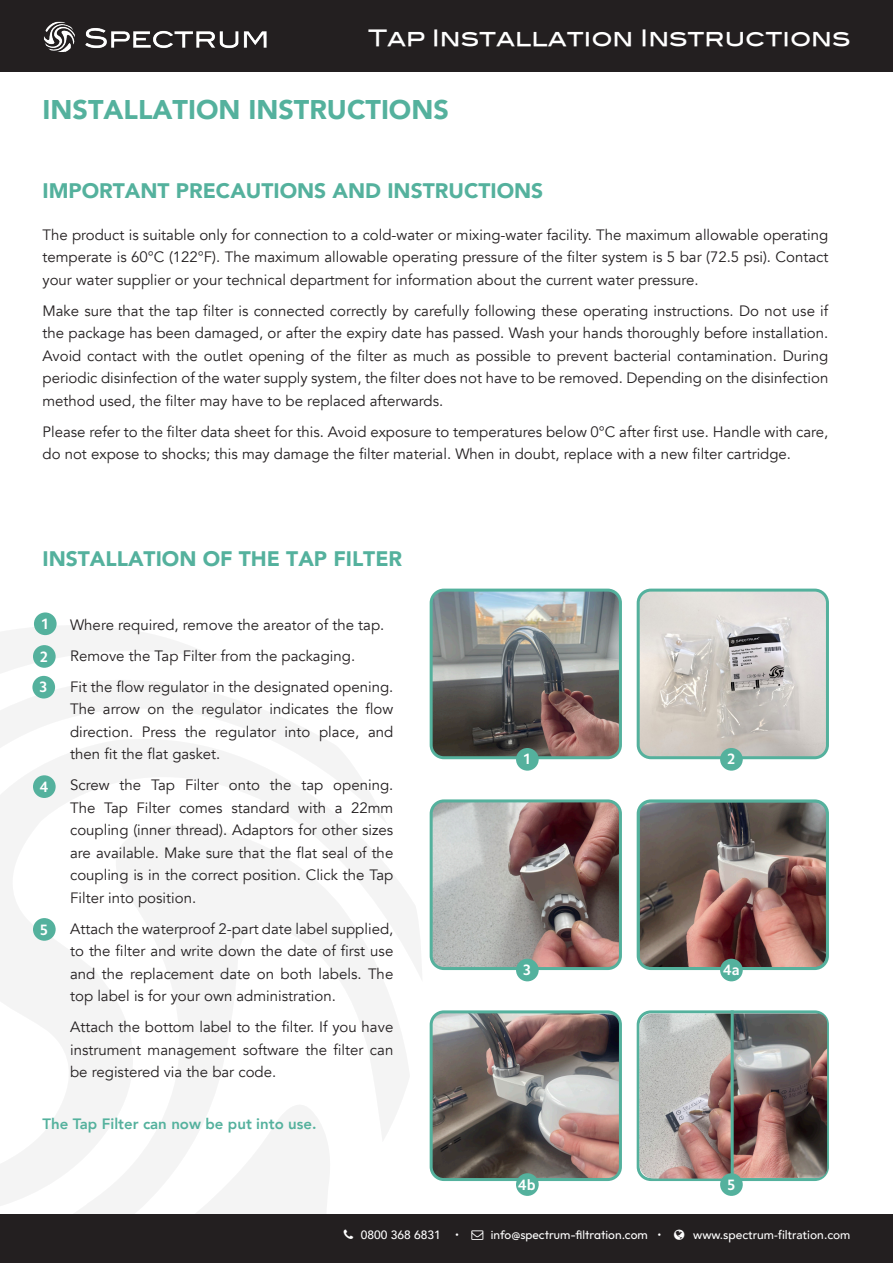
<style>
.page{position:relative;width:893px;height:1263px;background:#fff}
.page>*{position:absolute;margin:0;border:0;box-sizing:border-box;transform-origin:0 0}
.t1{font:900 27px "Avenir";color:#54b19d}
.t2{font:22.5px "Blair Md ITCTT Medium";color:#fff}
.t3{font:900 21px "Avenir";color:#54b19d}
.t4{font:700 15.15px "Camphor Std";color:#fff}
.t5{font:15px/22.5px "Avenir";color:#231f20;text-align:justify}
.t6{font:800 15px "Avenir";color:#54b19d}
.t7{font:500 12px "Avenir";color:#fff}
.t8{font:100 12px "Outfit";color:#fff}
.s1{font-family:"Outfit";font-weight:100}
</style>
<div class="page">
<svg style="left:0;top:626px;width:221px;height:47px"></svg>
<svg style="left:0;top:675px;width:292px;height:48px;fill:#f4f4f4"></svg>
<svg style="left:0;top:723px;width:422px;height:256px"></svg>
<svg style="left:0;top:820px;width:410px;height:319px"></svg>
<svg style="left:0;top:1089px;width:337px;height:125px;fill:#f5f5f5"></svg>
<div style="left:0;top:1214px;width:893px;height:49px;background:#231f20"></div>
<div style="left:34px;top:612px;width:23px;height:23px;background:#54b19d;border-radius:50%"></div>
<div style="left:33px;top:645px;width:23px;height:23px;background:#54b19d;border-radius:50%"></div>
<div style="left:32px;top:676px;width:23px;height:22px;background:#54b19d;border-radius:50%"></div>
<div style="left:33px;top:775px;width:23px;height:23px;background:#54b19d;border-radius:50%"></div>
<div style="left:33px;top:918px;width:23px;height:23px;background:#54b19d;border-radius:50%"></div>
<img style="left:431px;top:590px;width:187px;height:168px">
<div style="left:430px;top:589px;width:192px;height:170px;border:3px solid #54b19d;border-radius:13px"></div>
<img style="left:638px;top:590px;width:187px;height:168px">
<div style="left:637px;top:589px;width:192px;height:170px;border:3px solid #54b19d;border-radius:13px"></div>
<img style="left:431px;top:803px;width:187px;height:163px">
<div style="left:430px;top:799px;width:192px;height:171px;border:3px solid #54b19d;border-radius:13px"></div>
<img style="left:638px;top:803px;width:187px;height:163px">
<div style="left:637px;top:799px;width:192px;height:171px;border:3px solid #54b19d;border-radius:13px"></div>
<img style="left:431px;top:1014px;width:187px;height:163px">
<div style="left:430px;top:1010px;width:192px;height:171px;border:3px solid #54b19d;border-radius:13px"></div>
<div style="left:637px;top:1010px;width:192px;height:171px;border:3px solid #54b19d;border-radius:13px"></div>
<div style="left:516px;top:748px;width:23px;height:23px;background:#54b19d;border-radius:50%"></div>
<div style="left:720px;top:748px;width:23px;height:23px;background:#54b19d;border-radius:50%"></div>
<div style="left:516px;top:959px;width:23px;height:22px;background:#54b19d;border-radius:50%"></div>
<div style="left:720px;top:959px;width:23px;height:22px;background:#54b19d;border-radius:50%"></div>
<div style="left:516px;top:1173px;width:23px;height:23px;background:#54b19d;border-radius:50%"></div>
<img style="left:639px;top:1013px;width:188px;height:165px">
<hr style="left:731px;top:1010px;width:3px;height:171px;background:#54b19d">
<div style="left:720px;top:1173px;width:23px;height:23px;background:#54b19d;border-radius:50%"></div>
<div style="left:0;top:0;width:893px;height:71px;background:#231f20"></div>
<img style="left:44px;top:21px;width:223px;height:30px">
<p class="t2" style="left:368px;top:20px;width:484px">Tap Installation Instructions</p>
<p class="t1" style="left:43px;top:86px;width:408px">INSTALLATION INSTRUCTIONS</p>
<p class="t3" style="left:43px;top:172px;width:502px">IMPORTANT PRECAUTIONS AND INSTRUCTIONS</p>
<p class="t5" style="left:43px;top:224px;width:787px">The product is suitable only for connection to a cold-water or mixing-water facility. The maximum allowable operating temperate is 60°C (122°F). The maximum allowable operating pressure of the filter system is 5 bar (72.5 psi). Contact your water supplier or your technical department for information about the current water pressure.</p>
<p class="t5" style="left:43px;top:300px;width:787px">Make sure that the tap filter is connected correctly by carefully following these operating instructions. Do not use if the package has been damaged, or after the expiry date has passed. Wash your hands thoroughly before installation.<br>Avoid contact with the outlet opening of the filter as much as possible to prevent bacterial contamination. During periodic disinfection of the water supply system, the filter does not have to be removed. Depending on the disinfection method used, the filter may have to be replaced afterwards.</p>
<p class="t5" style="left:43px;top:421px;width:787px">Please refer to the filter data sheet for this. Avoid exposure to temperatures below 0°C after first use. Handle with care, do not expose to shocks; this may damage the filter material. When in doubt, replace with a new filter cartridge.</p>
<p class="t3" style="left:43px;top:541px;width:361px">INSTALLATION OF THE TAP FILTER</p>
<p class="t4" style="left:41px;top:615px;width:10px">1</p>
<p class="t4" style="left:40px;top:647px;width:10px">2</p>
<p class="t4" style="left:39px;top:678px;width:10px">3</p>
<p class="t4" style="left:40px;top:778px;width:10px">4</p>
<p class="t4" style="left:40px;top:920px;width:10px">5</p>
<p class="t5" style="left:70px;top:613px;width:316px">Where required, remove the areator of the tap.</p>
<p class="t5" style="left:70px;top:644px;width:287px">Remove the Tap Filter from the packaging.</p>
<p class="t5" style="left:70px;top:675px;width:325px">Fit the flow regulator in the designated opening.<br>The arrow on the regulator indicates the flow direction. Press the regulator into place, and then fit the flat gasket.</p>
<p class="t5" style="left:70px;top:774px;width:325px">Screw the Tap Filter onto the tap opening.<br>The Tap Filter comes standard with a 22mm coupling (inner thread). Adaptors for other sizes are available. Make sure that the flat seal of the coupling is in the correct position. Click the Tap Filter into position.</p>
<p class="t5" style="left:70px;top:917px;width:325px">Attach the waterproof 2-part date label supplied, to the filter and write down the date of first use and the replacement date on both labels. The top label is for your own administration.</p>
<p class="t5" style="left:70px;top:1016px;width:325px">Attach the bottom label to the filter. If you have instrument management software the filter can be registered via the bar code.</p>
<p class="t6" style="left:43px;top:1112px;width:276px">The Tap Filter can now be put into use.</p>
<p class="t4" style="left:523px;top:750px;width:10px">1</p>
<p class="t4" style="left:727px;top:750px;width:10px">2</p>
<p class="t4" style="left:523px;top:961px;width:10px">3</p>
<p class="t4" style="left:723px;top:961px;width:18px">4a</p>
<p class="t4" style="left:518px;top:1175px;width:19px">4b</p>
<p class="t4" style="left:727px;top:1175px;width:10px">5</p>
<p class="t7" style="left:361px;top:1225px;width:100px">0800 368 6831 <span class="s1">•</span></p>
<p class="t8" style="left:491px;top:1228px;width:172px">info@spectrum-filtration.com •</p>
<p class="t7" style="left:693px;top:1225px;width:159px">www.spectrum-filtration.com</p>
</div>
